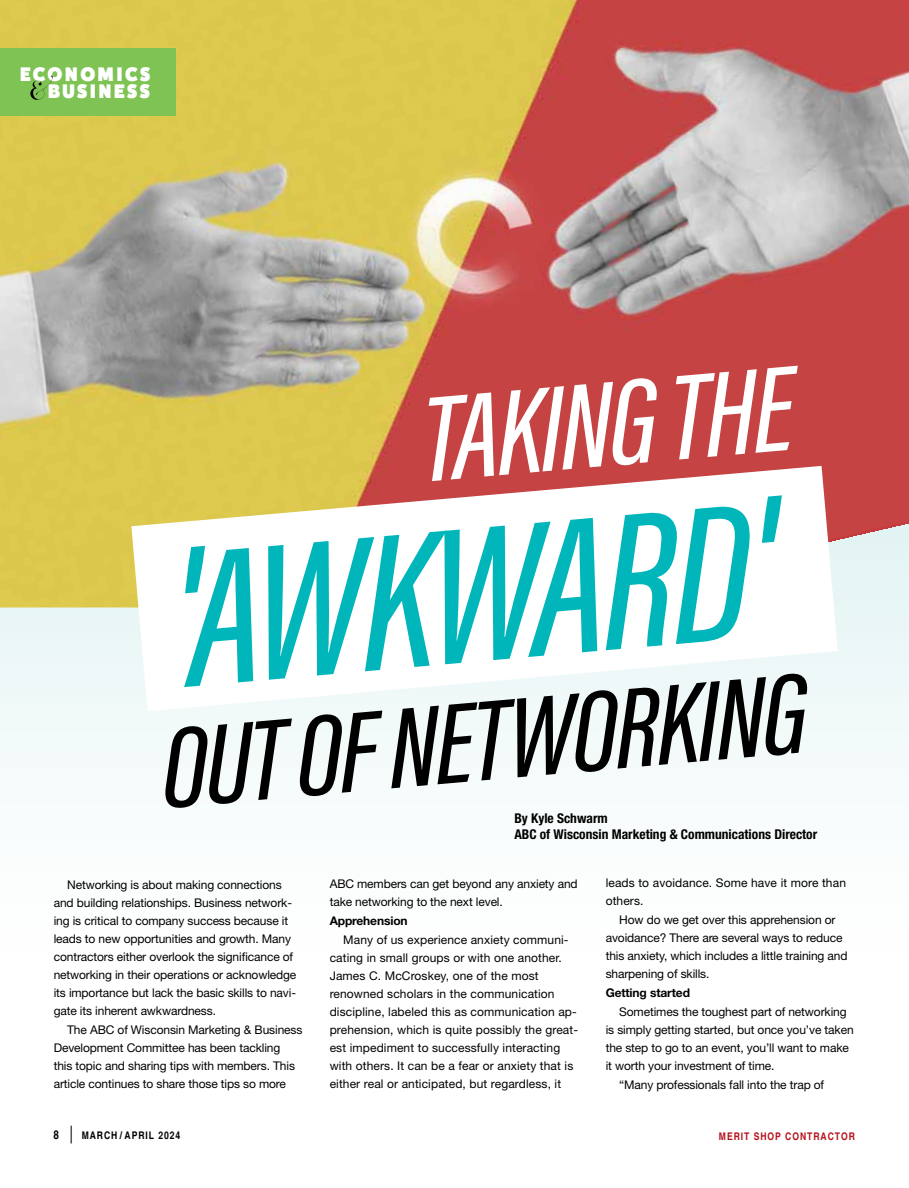
<style>
.page{position:relative;width:909px;height:1188px;background:#fff}
.page>*{position:absolute;margin:0;border:0;box-sizing:border-box;transform-origin:0 0}
.t1{font:italic 500 199.05px "Acumin Pro Extra Cond";color:#00b6ba;scale:1.1 1}
.t2{font:italic 500 124.5px "Acumin Pro Extra Cond";color:#fff;scale:1.1 1}
.t3{font:italic 500 117.15px "Acumin Pro Extra Cond";color:#000;scale:1.1 1}
.t4{font:900 19.5px/17.2px "Karu";letter-spacing:.12em;color:#fff;text-align:right}
.t5{font:700 condensed 13.5px/16.5px "Helvetica Neue LT Std";color:#000}
.t6{font:12px/18px "Helvetica Neue LT Std";letter-spacing:-.01em;color:#000}
.t7{font:12px/18px "Helvetica Neue LT Std";letter-spacing:.01em;color:#000}
.t8{font:700 12px "Helvetica Neue LT Std";letter-spacing:-.01em;color:#000}
.t9{font:700 condensed 10.5px "Helvetica";letter-spacing:.09em;color:#b5121b}
.t10{font:700 condensed 10.5px "Helvetica";letter-spacing:.09em;color:#000}
.s1{font-size:12px}
.s2{font-size:17.7px}
</style>
<div class="page">
<img style="left:0;top:0;width:909px;height:608px">
<svg style="left:131px;top:466px;width:707px;height:245px"></svg>
<div style="left:0;top:48px;width:176px;height:67px;background:#7ec354"></div>
<svg style="left:30px;top:75px;width:23px;height:25px"></svg>
<h3 class="t4" style="left:20px;top:65px;width:132px">ECONOMICS<br>BUSINESS</h3>
<h2 class="t2" style="left:415px;top:365px;width:340px;rotate:-5deg">TAKING THE</h2>
<h1 class="t1" style="left:160px;top:501px;width:551px;rotate:-5deg">'AWKWARD'</h1>
<h3 class="t3" style="left:155px;top:698px;width:591px;rotate:-5deg">OUT OF NETWORKING</h3>
<p class="t6" style="left:54px;top:875px;width:244px;text-indent:14px">Networking is about making connections and building relationships. Business network&shy;ing is critical to company success because it leads to new opportunities and growth. Many contractors either overlook the significance of networking in their operations or acknowledge its importance but lack the basic skills to navi&shy;gate its inherent awkwardness.</p>
<p class="t6" style="left:54px;top:1020px;width:250px;text-indent:14px">The ABC of Wisconsin Marketing &amp; Business Development Committee has been tackling<br>this topic and sharing tips with members. This article continues to share those tips so more</p>
<p class="t5" style="left:514px;top:809px;width:304px">By Kyle Schwarm<br>ABC of Wisconsin Marketing &amp; Communications Director</p>
<p class="t6" style="left:330px;top:875px;width:250px">ABC members can get beyond any anxiety and take networking to the next level.</p>
<p class="t8" style="left:330px;top:914px;width:80px">Apprehension</p>
<p class="t7" style="left:330px;top:931px;width:250px;text-indent:14px">Many of us experience anxiety communi&shy;cating in small groups or with one another.<br>James C. McCroskey, one of the most renowned scholars in the communication discipline, labeled this as communication ap&shy;prehension, which is quite possibly the great&shy;est impediment to successfully interacting with others. It can be a fear or anxiety that is either real or anticipated, but regardless, it</p>
<p class="t7" style="left:606px;top:874px;width:242px">leads to avoidance. Some have it more than others.</p>
<p class="t6" style="left:606px;top:911px;width:243px;text-indent:14px">How do we get over this apprehension or avoidance? There are several ways to reduce this anxiety, which includes a little training and sharpening of skills.</p>
<p class="t8" style="left:606px;top:985px;width:86px">Getting started</p>
<p class="t6" style="left:619px;top:1003px;width:229px">Sometimes the toughest part of networking</p>
<p class="t6" style="left:606px;top:1021px;width:249px">is simply getting started, but once you’ve taken</p>
<p class="t6" style="left:606px;top:1039px;width:245px">the step to go to an event, you’ll want to make</p>
<p class="t6" style="left:606px;top:1057px;width:170px">it worth your investment of time.</p>
<p class="t6" style="left:619px;top:1076px;width:207px">“Many professionals fall into the trap of</p>
<p class="t10" style="left:53px;top:1129px;width:129px"><span class="s1">8</span> <span class="s2">|</span> MARCH / APRIL 2024</p>
<p class="t9" style="left:719px;top:1130px;width:138px">MERIT SHOP CONTRACTOR</p>
</div>
